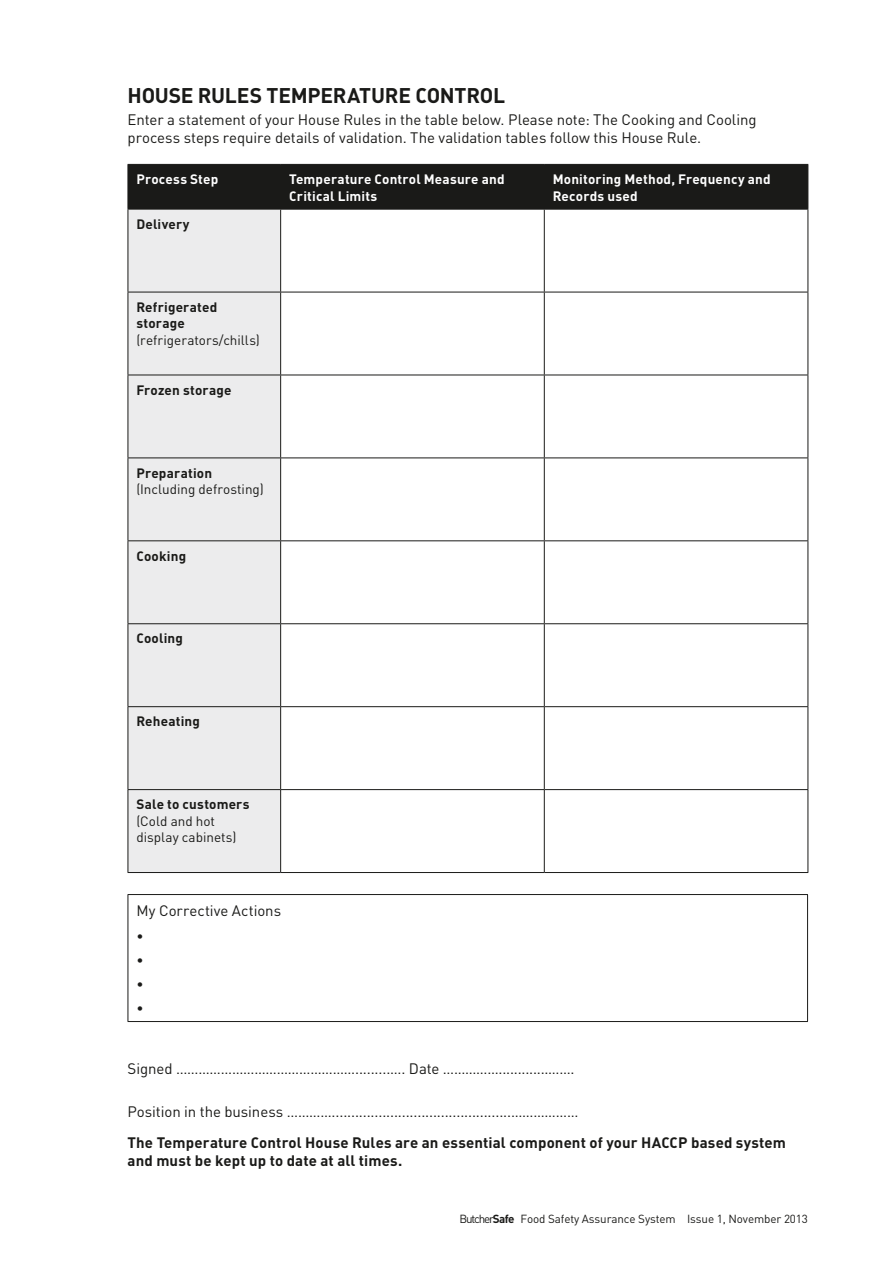
<style>
.page{position:relative;width:893px;height:1263px;background:#fff}
.page>*{position:absolute;margin:0;border:0;box-sizing:border-box;transform-origin:0 0}
.Heading_3{font:700 21px "DIN";letter-spacing:-.015em;color:#1a1a18}
.Normal_NO_INDENT{font:15px/18px "DIN";letter-spacing:-.005em;color:#1a1a18}
.Normal_NO_INDENT-2{font:700 15px/18px "DIN";letter-spacing:.01em;color:#1a1a18}
.Box_Text{font:15px "DIN";color:#1a1a18}
.Table_Copy{font:13.5px/16.5px "DIN";color:#1a1a18}
.Table_Copy-2{font:700 13.5px/16.5px "DIN";letter-spacing:.01em;color:#fff}
.Table_Copy-3{font:700 13.5px "DIN";letter-spacing:.01em;color:#1a1a18}
.t1{font:11.7px "DIN";letter-spacing:-.01em;color:#1a1a18}
.s1{font-weight:700}
</style>
<div class="page">
<div style="left:129px;top:165px;width:678px;height:44px;background:#1a1a18"></div>
<div style="left:129px;top:210px;width:151px;height:662px;background:#ececed"></div>
<hr style="left:280px;top:165px;width:1px;height:44px;background:#1a1a18">
<hr style="left:544px;top:165px;width:1px;height:44px;background:#1a1a18">
<hr style="left:281px;top:209px;width:263px;height:1px;background:#1a1a18">
<hr style="left:544px;top:209px;width:264px;height:1px;background:#1a1a18">
<hr style="left:544px;top:209px;width:1px;height:83px;background:#1a1a18">
<hr style="left:128px;top:292px;width:153px;height:1px;background:#1a1a18">
<hr style="left:281px;top:292px;width:263px;height:1px;background:#1a1a18">
<hr style="left:544px;top:292px;width:264px;height:1px;background:#1a1a18">
<hr style="left:544px;top:292px;width:1px;height:83px;background:#1a1a18">
<hr style="left:128px;top:375px;width:153px;height:1px;background:#1a1a18">
<hr style="left:281px;top:375px;width:263px;height:1px;background:#1a1a18">
<hr style="left:544px;top:375px;width:264px;height:1px;background:#1a1a18">
<hr style="left:544px;top:375px;width:1px;height:82px;background:#1a1a18">
<hr style="left:128px;top:457px;width:153px;height:1px;background:#1a1a18">
<hr style="left:281px;top:457px;width:263px;height:1px;background:#1a1a18">
<hr style="left:544px;top:457px;width:264px;height:1px;background:#1a1a18">
<hr style="left:544px;top:458px;width:1px;height:82px;background:#1a1a18">
<hr style="left:128px;top:540px;width:153px;height:1px;background:#1a1a18">
<hr style="left:281px;top:540px;width:263px;height:1px;background:#1a1a18">
<hr style="left:544px;top:540px;width:264px;height:1px;background:#1a1a18">
<hr style="left:544px;top:541px;width:1px;height:82px;background:#1a1a18">
<hr style="left:128px;top:623px;width:153px;height:1px;background:#1a1a18">
<hr style="left:281px;top:623px;width:263px;height:1px;background:#1a1a18">
<hr style="left:544px;top:623px;width:264px;height:1px;background:#1a1a18">
<hr style="left:544px;top:624px;width:1px;height:82px;background:#1a1a18">
<hr style="left:128px;top:706px;width:153px;height:1px;background:#1a1a18">
<hr style="left:281px;top:706px;width:263px;height:1px;background:#1a1a18">
<hr style="left:544px;top:706px;width:264px;height:1px;background:#1a1a18">
<hr style="left:544px;top:707px;width:1px;height:82px;background:#1a1a18">
<hr style="left:128px;top:789px;width:153px;height:1px;background:#1a1a18">
<hr style="left:281px;top:789px;width:263px;height:1px;background:#1a1a18">
<hr style="left:544px;top:789px;width:264px;height:1px;background:#1a1a18">
<hr style="left:544px;top:790px;width:1px;height:82px;background:#1a1a18">
<hr style="left:128px;top:872px;width:153px;height:1px;background:#1a1a18">
<hr style="left:281px;top:872px;width:263px;height:1px;background:#1a1a18">
<hr style="left:544px;top:872px;width:264px;height:1px;background:#1a1a18">
<hr style="left:128px;top:164px;width:153px;height:1px;background:#1a1a18">
<hr style="left:128px;top:165px;width:1px;height:44px;background:#1a1a18">
<hr style="left:281px;top:164px;width:263px;height:1px;background:#1a1a18">
<hr style="left:544px;top:164px;width:264px;height:1px;background:#1a1a18">
<hr style="left:807px;top:165px;width:1px;height:44px;background:#1a1a18">
<hr style="left:807px;top:209px;width:1px;height:83px;background:#1a1a18">
<hr style="left:807px;top:292px;width:1px;height:83px;background:#1a1a18">
<hr style="left:807px;top:375px;width:1px;height:82px;background:#1a1a18">
<hr style="left:807px;top:458px;width:1px;height:82px;background:#1a1a18">
<hr style="left:807px;top:541px;width:1px;height:82px;background:#1a1a18">
<hr style="left:807px;top:624px;width:1px;height:82px;background:#1a1a18">
<hr style="left:807px;top:707px;width:1px;height:82px;background:#1a1a18">
<hr style="left:807px;top:790px;width:1px;height:82px;background:#1a1a18">
<hr style="left:128px;top:209px;width:153px;height:1px;background:#1a1a18">
<hr style="left:128px;top:209px;width:1px;height:83px;background:#1a1a18">
<hr style="left:280px;top:209px;width:1px;height:83px;background:#1a1a18">
<hr style="left:128px;top:292px;width:1px;height:83px;background:#1a1a18">
<hr style="left:280px;top:292px;width:1px;height:83px;background:#1a1a18">
<hr style="left:128px;top:375px;width:1px;height:82px;background:#1a1a18">
<hr style="left:280px;top:375px;width:1px;height:82px;background:#1a1a18">
<hr style="left:128px;top:458px;width:1px;height:82px;background:#1a1a18">
<hr style="left:280px;top:458px;width:1px;height:82px;background:#1a1a18">
<hr style="left:128px;top:541px;width:1px;height:82px;background:#1a1a18">
<hr style="left:280px;top:541px;width:1px;height:82px;background:#1a1a18">
<hr style="left:128px;top:624px;width:1px;height:82px;background:#1a1a18">
<hr style="left:280px;top:624px;width:1px;height:82px;background:#1a1a18">
<hr style="left:128px;top:707px;width:1px;height:82px;background:#1a1a18">
<hr style="left:280px;top:707px;width:1px;height:82px;background:#1a1a18">
<hr style="left:128px;top:790px;width:1px;height:82px;background:#1a1a18">
<hr style="left:280px;top:790px;width:1px;height:82px;background:#1a1a18">
<hr style="left:128px;top:894px;width:680px;height:1px;background:#1a1a18">
<hr style="left:128px;top:895px;width:1px;height:126px;background:#1a1a18">
<hr style="left:807px;top:895px;width:1px;height:126px;background:#1a1a18">
<hr style="left:128px;top:1021px;width:680px;height:1px;background:#1a1a18">
<p class="Heading_3" style="left:128px;top:81px;width:379px">HOUSE RULES TEMPERATURE CONTROL</p>
<p class="Normal_NO_INDENT" style="left:128px;top:110px;width:631px">Enter a statement of your House Rules in the table below. Please note: The Cooking and Cooling process steps require details of validation. The validation tables follow this House Rule.</p>
<p class="Table_Copy-2" style="left:136px;top:170px;width:83px">Process Step</p>
<p class="Table_Copy-2" style="left:289px;top:170px;width:217px">Temperature Control Measure and<br>Critical Limits</p>
<p class="Table_Copy-2" style="left:553px;top:170px;width:219px">Monitoring Method, Frequency and<br>Records used</p>
<p class="Table_Copy-3" style="left:136px;top:215px;width:55px">Delivery</p>
<p class="Table_Copy" style="left:136px;top:298px;width:125px"><span class="s1">Refrigerated storage </span>(refrigerators/chills)</p>
<p class="Table_Copy-3" style="left:136px;top:381px;width:97px">Frozen storage</p>
<p class="Table_Copy" style="left:136px;top:464px;width:129px"><span class="s1">Preparation </span>(Including defrosting)</p>
<p class="Table_Copy-3" style="left:136px;top:547px;width:51px">Cooking</p>
<p class="Table_Copy-3" style="left:136px;top:630px;width:48px">Cooling</p>
<p class="Table_Copy-3" style="left:136px;top:713px;width:65px">Reheating</p>
<p class="Table_Copy" style="left:136px;top:796px;width:115px"><span class="s1">Sale to customers </span>(Cold and hot display cabinets)</p>
<p class="Box_Text" style="left:136px;top:900px;width:146px">My Corrective Actions</p>
<p class="Table_Copy" style="left:136px;top:927px;width:9px">•</p>
<p class="Table_Copy" style="left:136px;top:951px;width:9px">•</p>
<p class="Table_Copy" style="left:136px;top:975px;width:9px">•</p>
<p class="Table_Copy" style="left:136px;top:999px;width:9px">•</p>
<p class="Normal_NO_INDENT" style="left:128px;top:1059px;width:449px">Signed ………………………………………….........…. Date …………….............…….</p>
<p class="Normal_NO_INDENT" style="left:128px;top:1102px;width:452px">Position in the business …………..............................................………………</p>
<p class="Normal_NO_INDENT-2" style="left:128px;top:1133px;width:660px">The Temperature Control House Rules are an essential component of your HACCP based system and must be kept up to date at all times.</p>
<p class="t1" style="left:460px;top:1211px;width:350px">Butcher<span class="s1">Safe</span> Food Safety Assurance System Issue 1, November 2013</p>
</div>
